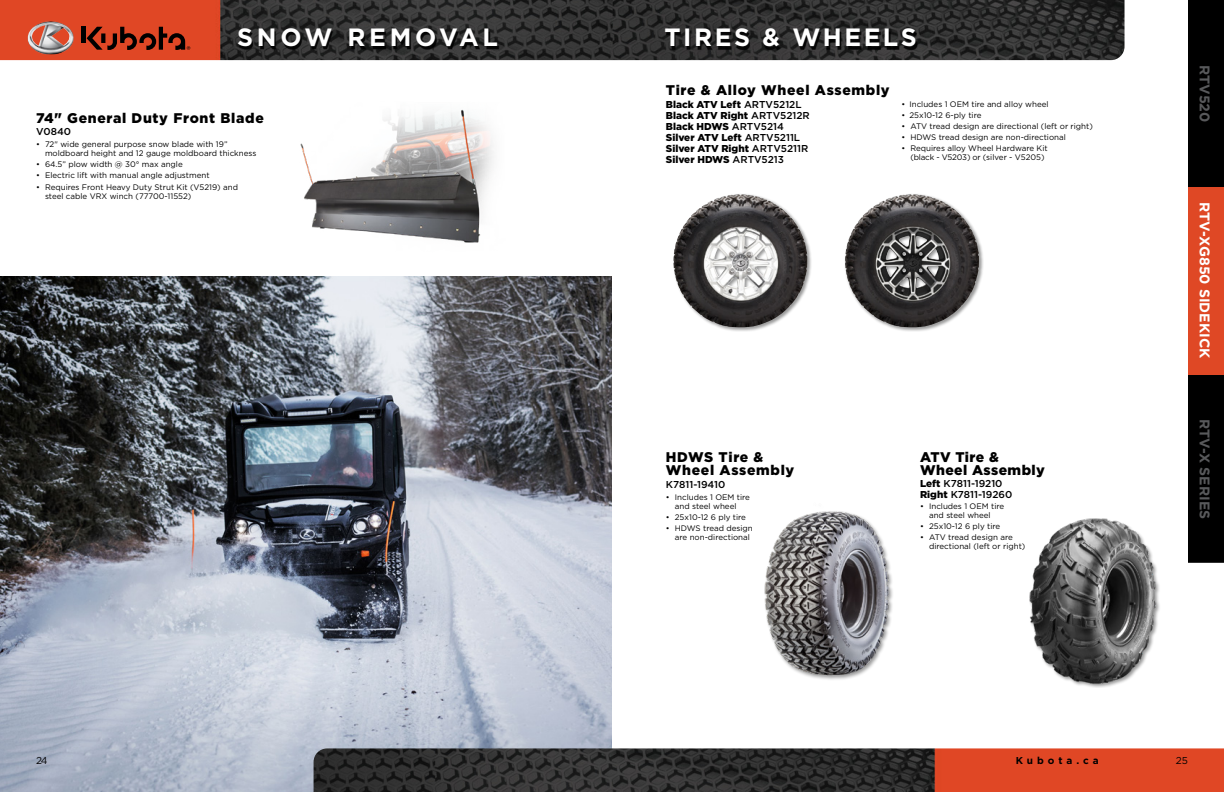
<style>
.page{position:relative;width:1224px;height:792px;background:#fff}
.page>*{position:absolute;margin:0;border:0;box-sizing:border-box;transform-origin:0 0}
.t1{font:700 25px "Gotham";letter-spacing:.1em;color:#fff}
.t2{font:700 25px "Gotham";letter-spacing:.15em;color:#fff}
.t3{font:900 14px/13px "Gotham";letter-spacing:.05em;color:#000}
.t4{font:900 14px/13px "Gotham";letter-spacing:.03em;color:#000}
.t5{font:700 14px "Gotham";color:#fff}
.t6{font:700 14px "Gotham";color:#58595b}
.t7{font:900 10px/11px "Gotham";color:#000}
.t8{font:500 10px/11px "Gotham";color:#000}
.t9{font:700 10px "Gotham";letter-spacing:.4em;color:#000}
.t10{font:10px "Gotham";color:#000}
.t11{font:8px/9px "Gotham";color:#000}
.s1{font-weight:500}
.s2{font-weight:900}
</style>
<div class="page">
<img style="left:0;top:277px;width:612px;height:515px">
<div style="left:1188px;top:0;width:36px;height:563px;background:#000"></div>
<div style="left:1188px;top:187px;width:36px;height:188px;background:#df4825"></div>
<hr style="left:1188px;top:562px;width:36px;height:1px;background:#fff">
<img style="left:0;top:0;width:1125px;height:60px">
<div style="left:81px;top:27px;width:5px;height:16px;background:#000"></div>
<svg style="left:87px;top:27px;width:103px;height:23px;background:#912e17"></svg>
<img style="left:28px;top:22px;width:46px;height:32px">
<img style="left:314px;top:748px;width:910px;height:44px">
<div style="left:844px;top:193px;width:140px;height:139px;background:#000;opacity:.4"></div>
<img style="left:845px;top:194px;width:66px;height:108px">
<div style="left:673px;top:193px;width:139px;height:139px;background:#000;opacity:.4"></div>
<img style="left:673px;top:194px;width:66px;height:108px">
<img style="left:764px;top:511px;width:129px;height:169px">
<div style="left:1029px;top:518px;width:132px;height:170px;background:#000;opacity:.4"></div>
<img style="left:1029px;top:518px;width:128px;height:166px">
<img style="left:300px;top:109px;width:194px;height:134px">
<div style="left:239px;top:31px;width:260px;height:20px;background:#000;opacity:.9"></div>
<div style="left:667px;top:31px;width:251px;height:19px;background:#000;opacity:.9"></div>
<h1 class="t2" style="left:237px;top:20px;width:262px">SNOW REMOVAL</h1>
<h2 class="t3" style="left:36px;top:111px;width:229px">74" General Duty Front Blade</h2>
<p class="t8" style="left:36px;top:126px;width:37px">V0840</p>
<p class="t11" style="left:45px;top:140px;width:213px;text-indent:-9px">• 72" wide general purpose snow blade with 19” moldboard height and 12 gauge moldboard thickness</p>
<p class="t11" style="left:36px;top:160px;width:148px">• 64.5” plow width @ 30° max angle</p>
<p class="t11" style="left:36px;top:171px;width:175px">• Electric lift with manual angle adjustment</p>
<p class="t11" style="left:45px;top:182px;width:195px;text-indent:-9px">• Requires Front Heavy Duty Strut Kit (V5219) and steel cable VRX winch (77700-11552)</p>
<h1 class="t1" style="left:665px;top:20px;width:254px">TIRES &amp; WHEELS</h1>
<h2 class="t3" style="left:666px;top:83px;width:225px">Tire &amp; Alloy Wheel Assembly</h2>
<p class="t7" style="left:666px;top:99px;width:145px">Black ATV Left <span class="s1">ARTV5212L<br></span>Black ATV Right <span class="s1">ARTV5212R<br></span>Black HDWS <span class="s1">ARTV5214<br></span>Silver ATV Left <span class="s1">ARTV5211L<br></span>Silver ATV Right <span class="s1">ARTV5211R<br></span>Silver HDWS <span class="s1">ARTV5213</span></p>
<p class="t11" style="left:901px;top:99px;width:149px">• Includes 1 OEM tire and alloy wheel</p>
<p class="t11" style="left:901px;top:110px;width:82px">• 25x10-12 6-ply tire</p>
<p class="t11" style="left:901px;top:121px;width:193px">• ATV tread design are directional (left or right)</p>
<p class="t11" style="left:901px;top:133px;width:166px">• HDWS tread design are non-directional</p>
<p class="t11" style="left:910px;top:144px;width:139px;text-indent:-9px">• Requires alloy Wheel Hardware Kit (black - V5203) or (silver - V5205)</p>
<h2 class="t3" style="left:666px;top:450px;width:130px">HDWS Tire &amp;<br>Wheel Assembly</h2>
<p class="t8" style="left:666px;top:479px;width:61px">K7811-19410</p>
<p class="t11" style="left:666px;top:493px;width:86px;text-align:center">• Includes 1 OEM tire and steel wheel</p>
<p class="t11" style="left:666px;top:513px;width:82px">• 25x10-12 6 ply tire</p>
<p class="t11" style="left:675px;top:524px;width:80px;text-indent:-9px">• HDWS tread design are non-directional</p>
<h2 class="t4" style="left:920px;top:450px;width:126px">ATV Tire &amp;<br>Wheel Assembly</h2>
<p class="t8" style="left:920px;top:478px;width:94px"><span class="s2">Left</span> K7811-19210<br><span class="s2">Right</span> K7811-19260</p>
<p class="t11" style="left:920px;top:501px;width:86px;text-align:center">• Includes 1 OEM tire and steel wheel</p>
<p class="t11" style="left:920px;top:522px;width:82px">• 25x10-12 6 ply tire</p>
<p class="t11" style="left:929px;top:533px;width:98px;text-indent:-9px">• ATV tread design are directional (left or right)</p>
<h2 class="t6" style="left:1214px;top:65px;width:59px;rotate:90deg">RTV520</h2>
<h2 class="t5" style="left:1214px;top:202px;width:158px;rotate:90deg">RTV-XG850 SIDEKICK</h2>
<h2 class="t6" style="left:1214px;top:419px;width:102px;rotate:90deg">RTV-X SERIES</h2>
<p class="t10" style="left:36px;top:754px;width:13px">24</p>
<p class="t9" style="left:1016px;top:754px;width:85px">Kubota.ca</p>
<p class="t10" style="left:1176px;top:754px;width:14px">25</p>
</div>
